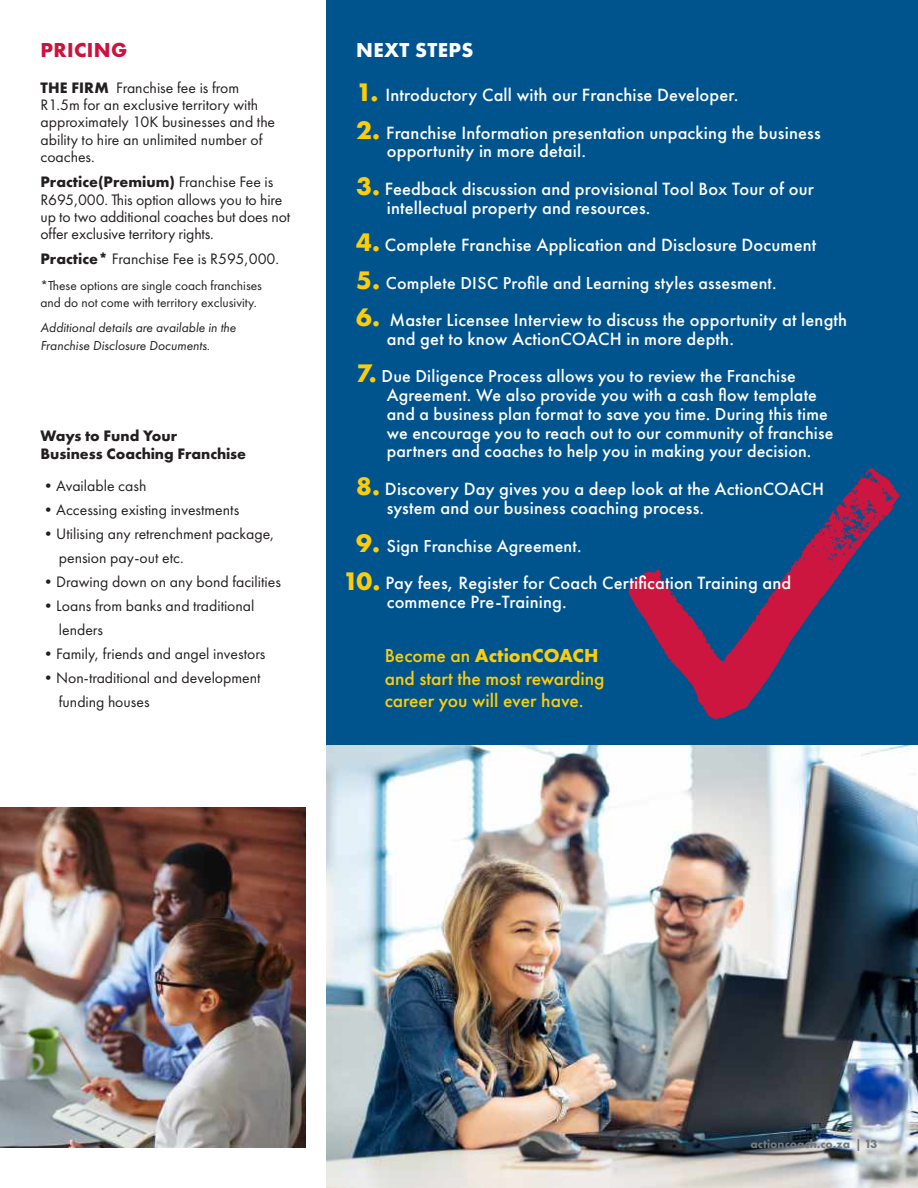
<style>
.page{position:relative;width:918px;height:1188px;background:#fff}
.page>*{position:absolute;margin:0;border:0;box-sizing:border-box;transform-origin:0 0}
.t1{font:700 26.4px "Futura PT";color:#fecd08}
.t2{font:700 21px "Futura PT";letter-spacing:.02em;color:#fff}
.t3{font:700 21px "Futura PT";letter-spacing:.02em;color:#cd123d}
.t4{font:500 19.5px/22.5px "Futura PT";color:#fecd08}
.t5{font:500 18.45px/18.8px "Futura PT";letter-spacing:.01em;color:#fff}
.t6{font:500 18px/18.8px "Futura PT";letter-spacing:.01em;color:#fff}
.t7{font:15.75px/17.2px "Futura PT";color:#231f20}
.t8{font:700 15.75px/17.2px "Futura PT";color:#231f20}
.t9{font:13.5px/17.2px "Futura PT";color:#231f20}
.t10{font:italic 13.5px/17.2px "Futura PT";color:#231f20}
.t11{font:700 12px "Futura PT";color:#76787b}
.s1{font-weight:700}
.s2{font-weight:700;font-size:26.4px;color:#fecd08}
</style>
<div class="page">
<div style="left:326px;top:0;width:592px;height:745px;background:#00548e"></div>
<img style="left:0;top:807px;width:306px;height:341px">
<img style="left:326px;top:745px;width:592px;height:443px">
<svg style="left:628px;top:468px;width:272px;height:252px"></svg>
<svg style="left:663px;top:579px;width:10px;height:15px"></svg>
<h2 class="t3" style="left:41px;top:36px;width:88px">PRICING</h2>
<h2 class="t2" style="left:356px;top:36px;width:119px">NEXT STEPS</h2>
<p class="t7" style="left:40px;top:79px;width:236px"><span class="s1">THE FIRM</span> Franchise fee is from<br>R1.5m for an exclusive territory with approximately 10K businesses and the ability to hire an unlimited number of coaches.</p>
<p class="t7" style="left:40px;top:173px;width:251px"><span class="s1">Practice(Premium)</span> Franchise Fee is R695,000. This option allows you to hire up to two additional coaches but does not offer exclusive territory rights.</p>
<p class="t7" style="left:40px;top:250px;width:240px"><span class="s1">Practice*</span> Franchise Fee is R595,000.</p>
<p class="t9" style="left:40px;top:277px;width:223px">*These options are single coach franchises and do not come with territory exclusivity.</p>
<p class="t10" style="left:40px;top:319px;width:197px">Additional details are available in the<br>Franchise Disclosure Documents.</p>
<p class="t8" style="left:40px;top:427px;width:207px">Ways to Fund Your<br>Business Coaching Franchise</p>
<p class="t7" style="left:40px;top:477px;width:107px">•Available cash</p>
<p class="t7" style="left:40px;top:501px;width:200px">•Accessing existing investments</p>
<p class="t7" style="left:59px;top:521px;width:217px;line-height:24px;text-indent:-18px">•Utilising any retrenchment package, pension pay-out etc.</p>
<p class="t7" style="left:40px;top:573px;width:242px">•Drawing down on any bond facilities</p>
<p class="t7" style="left:59px;top:593px;width:197px;line-height:24px;text-indent:-18px">•Loans from banks and traditional lenders</p>
<p class="t7" style="left:40px;top:645px;width:226px">•Family, friends and angel investors</p>
<p class="t7" style="left:59px;top:665px;width:203px;line-height:24px;text-indent:-18px">•Non-traditional and development funding houses</p>
<p class="t5" style="left:356px;top:86px;width:384px"><span class="s2">1.</span> Introductory Call with our Franchise Developer.</p>
<p class="t5" style="left:387px;top:123px;width:435px;text-indent:-31px"><span class="s2">2.</span> Franchise Information presentation unpacking the business opportunity in more detail.</p>
<p class="t5" style="left:387px;top:179px;width:429px;text-indent:-31px"><span class="s2">3.</span> Feedback discussion and provisional Tool Box Tour of our intellectual property and resources.</p>
<p class="t5" style="left:356px;top:236px;width:462px"><span class="s2">4.</span> Complete Franchise Application and Disclosure Document</p>
<p class="t6" style="left:356px;top:273px;width:422px"><span class="s2">5.</span> Complete DISC Profile and Learning styles assesment.</p>
<p class="t5" style="left:387px;top:311px;width:462px;text-indent:-31px"><span class="s2">6.</span> Master Licensee Interview to discuss the opportunity at length and get to know ActionCOACH in more depth.</p>
<p class="t6" style="left:387px;top:367px;width:448px;text-indent:-31px"><span class="s2">7.</span> Due Diligence Process allows you to review the Franchise Agreement. We also provide you with a cash flow template and a business plan format to save you time. During this time we encourage you to reach out to our community of franchise partners and coaches to help you in making your decision.</p>
<p class="t5" style="left:387px;top:479px;width:439px;text-indent:-31px"><span class="s2">8.</span> Discovery Day gives you a deep look at the ActionCOACH system and our business coaching process.</p>
<p class="t6" style="left:356px;top:536px;width:227px"><span class="s2">9.</span> Sign Franchise Agreement.</p>
<p class="t5" style="left:386px;top:574px;width:407px">Pay fees, Register for Coach Certification Training and commence Pre-Training.</p>
<h1 class="t1" style="left:343px;top:564px;width:39px">10.</h1>
<p class="t4" style="left:385px;top:644px;width:221px">Become an <span class="s1">ActionCOACH </span>and start the most rewarding career you will ever have.</p>
<p class="t11" style="left:750px;top:1136px;width:129px">actioncoach.co.za | 13</p>
</div>
